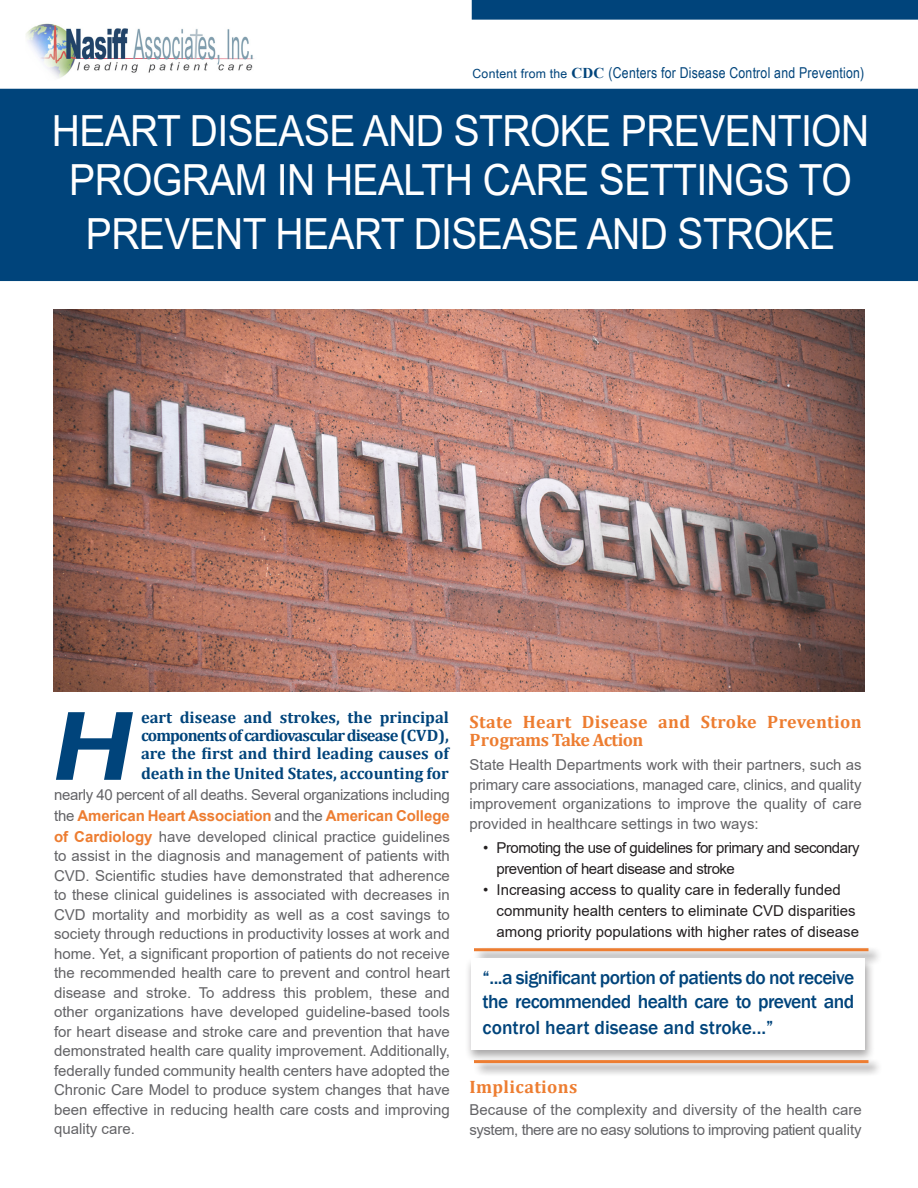
<style>
.page{position:relative;width:918px;height:1188px;background:#fff}
.page>*{position:absolute;margin:0;border:0;box-sizing:border-box;transform-origin:0 0}
.t1{font:italic 700 94.5px "Arial";color:#00447b;scale:1.2 1}
.t2{font:42.9px "Arial";letter-spacing:-.015em;color:#fff;scale:.91 1}
.t3{font:500 19.5px/24.8px "Franklin Gothic";letter-spacing:-.005em;color:#00447b;text-align:justify}
.t4{font:700 18px/18px "Cambria";letter-spacing:.02em;color:#ed7d31}
.t5{font:700 16.5px/18px "Cambria";color:#00447b;text-align:justify}
.t6{font:15px/19.5px "Arial";color:#636366;text-align:justify}
.t7{font:15px/21px "Arial";color:#231f20}
.t8{font:15px/21px "Arial";letter-spacing:-.03em;color:#231f20}
.t9{font:15px "Arial Narrow";letter-spacing:.015em;color:#00447b}
.s1{font-size:12.6px}
.s2{font-family:"Times New Roman";font-weight:700}
.s3{color:#fff}
.s4{font-weight:700;color:#ed7d31}
</style>
<div class="page">
<div style="left:0;top:89px;width:918px;height:192px;background:#00447b"></div>
<div style="left:472px;top:946px;width:410px;height:19px;background:#231f20;opacity:.75"></div>
<hr style="left:474px;top:948px;width:394px;height:3px;background:#ed7d31">
<div style="left:472px;top:0;width:446px;height:20px;background:#00447b"></div>
<img style="left:26px;top:23px;width:228px;height:55px">
<div style="left:465px;top:956px;width:410px;height:107px;background:#231f20;opacity:.4"></div>
<div style="left:471px;top:959px;width:394px;height:91px;background:#fff"></div>
<div style="left:472px;top:1058px;width:410px;height:19px;background:#231f20;opacity:.75"></div>
<hr style="left:474px;top:1060px;width:394px;height:3px;background:#ed7d31">
<img style="left:53px;top:310px;width:812px;height:382px">
<p class="t9" style="left:472px;top:62px;width:393px"><span class="s1">Content from the</span> <span class="s2">CDC</span> (Centers for Disease Control and Prevention)</p>
<p class="t2" style="left:52px;top:101px;width:900px">HEART DISEASE AND STROKE PREVENTION</p>
<p class="t2" style="left:69px;top:151px;width:861px">PROGRAM IN HEALTH CARE SETTINGS TO</p>
<p class="t2" style="left:86px;top:205px;width:825px">PREVENT HEART DISEASE AND STROKE</p>
<p class="t5" style="left:141px;top:708px;width:309px">eart disease and strokes, the principal components of cardiovascular disease (CVD), are the first and third leading causes of</p>
<p class="t5" style="left:141px;top:764px;width:309px">death in the United States, accounting for <span class="s3">nearlya</span></p>
<p class="t1" style="left:51px;top:684px;width:70px">H</p>
<p class="t6" style="left:54px;top:784px;width:397px;line-height:21px">nearly 40 percent of all deaths. Several organizations including the <span class="s4">American Heart Association</span> and the <span class="s4">American College of Cardiology</span> have developed clinical practice guidelines</p>
<p class="t6" style="left:54px;top:846px;width:397px">to assist in the diagnosis and management of patients with CVD. Scientific studies have demonstrated that adherence to these clinical guidelines is associated with decreases in CVD mortality and morbidity as well as a cost savings to society through reductions in productivity losses at work and home. Yet, a significant proportion of patients do not receive the recommended health care to prevent and control heart disease and stroke. To address this problem, these and other organizations have developed guideline-based tools for heart disease and stroke care and prevention that have demonstrated health care quality improvement. Additionally, federally funded community health centers have adopted the Chronic Care Model to produce system changes that have been effective in reducing health care costs and improving quality care.</p>
<p class="t4" style="left:470px;top:712px;width:394px">State Heart Disease and Stroke Prevention<br>Programs Take Action</p>
<p class="t6" style="left:470px;top:755px;width:394px">State Health Departments work with their partners, such as primary care associations, managed care, clinics, and quality improvement organizations to improve the quality of care provided in healthcare settings in two ways:</p>
<p class="t8" style="left:496px;top:837px;width:365px;text-indent:-14px">• Promoting the use of guidelines for primary and secondary prevention of heart disease and stroke</p>
<p class="t7" style="left:496px;top:879px;width:364px;text-indent:-14px">• Increasing access to quality care in federally funded community health centers to eliminate CVD disparities among priority populations with higher rates of disease</p>
<p class="t3" style="left:483px;top:965px;width:373px">“...a significant portion of patients do not receive the recommended health care to prevent and control heart disease and stroke...”</p>
<p class="t4" style="left:470px;top:1077px;width:109px">Implications</p>
<p class="t6" style="left:470px;top:1100px;width:394px">Because of the complexity and diversity of the health care system, there are no easy solutions to improving patient quality</p>
</div>
